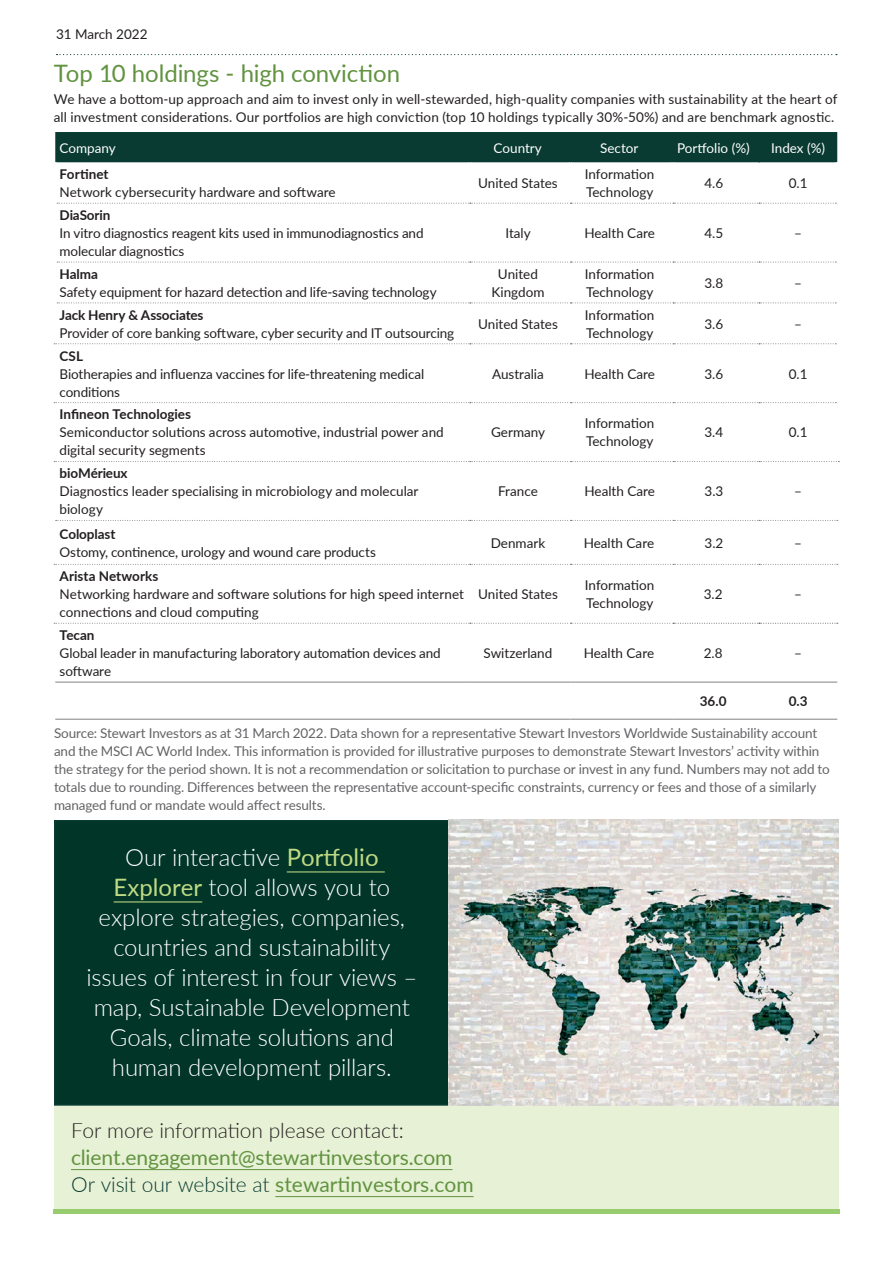
<style>
.page{position:relative;width:893px;height:1263px;background:#fff}
.page>*{position:absolute;margin:0;border:0;box-sizing:border-box;transform-origin:0 0}
.t1{font:300 24px/30px "Lato";letter-spacing:-.01em;color:#fff;text-align:center}
.t2{font:24px "Lato";letter-spacing:-.005em;color:#619340}
.t3{font:21px/27px "Lato";color:#619340}
.t4{font:300 21px "Lato";letter-spacing:-.005em;color:#231f20}
.t5{font:13.5px/18px "Lato";color:#231f20}
.t6{font:13.5px/18px "Lato";letter-spacing:-.01em;color:#636366}
.t7{font:700 13.5px "Lato";letter-spacing:-.005em;color:#231f20}
.t8{font:13.5px "Lato";color:#fff}
.s1{font-weight:400;color:#bfda84}
.s2{font-weight:300;color:#0b3c32}
</style>
<div class="page">
<hr style="left:53px;top:1209px;width:787px;height:4px;background:#97cd6f">
<div style="left:54px;top:1103px;width:785px;height:106px;background:#e7f1d5"></div>
<hr style="left:71px;top:1169px;width:381px;height:1px;background:#619340">
<hr style="left:275px;top:1196px;width:199px;height:1px;background:#619340">
<svg style="left:57px;top:54px;width:780px;height:1px"></svg>
<div style="left:55px;top:132px;width:782px;height:30px;background:#093b32"></div>
<svg style="left:57px;top:203px;width:779px;height:1px"></svg>
<svg style="left:57px;top:262px;width:779px;height:1px"></svg>
<svg style="left:57px;top:303px;width:779px;height:1px"></svg>
<svg style="left:54px;top:343px;width:782px;height:1px"></svg>
<svg style="left:54px;top:402px;width:782px;height:1px"></svg>
<svg style="left:54px;top:461px;width:785px;height:1px"></svg>
<svg style="left:56px;top:520px;width:782px;height:1px"></svg>
<svg style="left:54px;top:564px;width:784px;height:1px"></svg>
<svg style="left:54px;top:623px;width:784px;height:1px"></svg>
<hr style="left:469px;top:132px;width:2px;height:30px;background:#093b32">
<hr style="left:570px;top:132px;width:1px;height:30px;background:#093b32">
<hr style="left:672px;top:132px;width:2px;height:30px;background:#093b32">
<hr style="left:758px;top:132px;width:2px;height:30px;background:#093b32">
<hr style="left:55px;top:681px;width:415px;height:2px;background:#8e9093">
<hr style="left:470px;top:681px;width:100px;height:2px;background:#8e9093">
<hr style="left:570px;top:681px;width:103px;height:2px;background:#8e9093">
<hr style="left:673px;top:681px;width:86px;height:2px;background:#8e9093">
<hr style="left:759px;top:681px;width:78px;height:2px;background:#8e9093">
<hr style="left:55px;top:719px;width:415px;height:1px;background:#8e9093">
<hr style="left:470px;top:719px;width:100px;height:1px;background:#8e9093">
<hr style="left:570px;top:719px;width:103px;height:1px;background:#8e9093">
<hr style="left:673px;top:719px;width:86px;height:1px;background:#8e9093">
<hr style="left:759px;top:719px;width:78px;height:1px;background:#8e9093">
<div style="left:55px;top:821px;width:394px;height:284px;background:#003527"></div>
<hr style="left:287px;top:871px;width:98px;height:1px;background:#bfda84">
<hr style="left:114px;top:901px;width:88px;height:1px;background:#bfda84">
<div style="left:54px;top:820px;width:396px;height:286px;border:2px solid #093b32"></div>
<img style="left:448px;top:820px;width:391px;height:285px">
<p class="t5" style="left:56px;top:25px;width:93px">31 March 2022</p>
<h1 class="t2" style="left:54px;top:56px;width:348px">Top 10 holdings - high conviction</h1>
<p class="t5" style="left:54px;top:89px;width:785px">We have a bottom-up approach and aim to invest only in well-stewarded, high-quality companies with sustainability at the heart of all investment considerations. Our portfolios are high conviction (top 10 holdings typically 30%-50%) and are benchmark agnostic.</p>
<p class="t8" style="left:60px;top:138px;width:58px">Company</p>
<p class="t8" style="left:494px;top:138px;width:50px">Country</p>
<p class="t8" style="left:600px;top:138px;width:40px">Sector</p>
<p class="t8" style="left:677px;top:138px;width:74px">Portfolio (%)</p>
<p class="t8" style="left:771px;top:138px;width:56px">Index (%)</p>
<p class="t7" style="left:60px;top:164px;width:51px">Fortinet</p>
<p class="t5" style="left:60px;top:183px;width:278px">Network cybersecurity hardware and software</p>
<p class="t5" style="left:478px;top:174px;width:81px">United States</p>
<p class="t5" style="left:585px;top:165px;width:71px">Information<br>Technology</p>
<p class="t5" style="left:704px;top:174px;width:20px">4.6</p>
<p class="t5" style="left:789px;top:174px;width:20px">0.1</p>
<p class="t7" style="left:60px;top:205px;width:52px">DiaSorin</p>
<p class="t5" style="left:60px;top:224px;width:366px">In vitro diagnostics reagent kits used in immunodiagnostics and molecular diagnostics</p>
<p class="t5" style="left:505px;top:224px;width:27px">Italy</p>
<p class="t5" style="left:584px;top:224px;width:72px">Health Care</p>
<p class="t5" style="left:704px;top:224px;width:20px">4.5</p>
<p class="t5" style="left:794px;top:224px;width:9px">–</p>
<p class="t7" style="left:60px;top:264px;width:40px">Halma</p>
<p class="t5" style="left:60px;top:282px;width:379px">Safety equipment for hazard detection and life-saving technology</p>
<p class="t5" style="left:491px;top:264px;width:54px;text-align:center">United<br>Kingdom</p>
<p class="t5" style="left:585px;top:264px;width:71px">Information<br>Technology</p>
<p class="t5" style="left:704px;top:273px;width:20px">3.8</p>
<p class="t5" style="left:794px;top:273px;width:9px">–</p>
<p class="t7" style="left:60px;top:305px;width:145px">Jack Henry &amp; Associates</p>
<p class="t5" style="left:60px;top:323px;width:396px">Provider of core banking software, cyber security and IT outsourcing</p>
<p class="t5" style="left:478px;top:314px;width:81px">United States</p>
<p class="t5" style="left:585px;top:305px;width:71px">Information<br>Technology</p>
<p class="t5" style="left:704px;top:314px;width:20px">3.6</p>
<p class="t5" style="left:794px;top:314px;width:9px">–</p>
<p class="t7" style="left:60px;top:346px;width:25px">CSL</p>
<p class="t5" style="left:60px;top:364px;width:366px">Biotherapies and influenza vaccines for life-threatening medical conditions</p>
<p class="t5" style="left:492px;top:364px;width:53px">Australia</p>
<p class="t5" style="left:584px;top:364px;width:72px">Health Care</p>
<p class="t5" style="left:704px;top:364px;width:20px">3.6</p>
<p class="t5" style="left:789px;top:364px;width:20px">0.1</p>
<p class="t7" style="left:60px;top:405px;width:133px">Infineon Technologies</p>
<p class="t5" style="left:60px;top:423px;width:386px">Semiconductor solutions across automotive, industrial power and digital security segments</p>
<p class="t5" style="left:491px;top:423px;width:55px">Germany</p>
<p class="t5" style="left:585px;top:414px;width:71px">Information<br>Technology</p>
<p class="t5" style="left:704px;top:423px;width:20px">3.4</p>
<p class="t5" style="left:789px;top:423px;width:20px">0.1</p>
<p class="t7" style="left:60px;top:463px;width:70px">bioMérieux</p>
<p class="t5" style="left:60px;top:482px;width:360px">Diagnostics leader specialising in microbiology and molecular biology</p>
<p class="t5" style="left:498px;top:482px;width:41px">France</p>
<p class="t5" style="left:584px;top:482px;width:72px">Health Care</p>
<p class="t5" style="left:704px;top:482px;width:20px">3.3</p>
<p class="t5" style="left:794px;top:482px;width:9px">–</p>
<p class="t7" style="left:60px;top:524px;width:57px">Coloplast</p>
<p class="t5" style="left:60px;top:542px;width:318px">Ostomy, continence, urology and wound care products</p>
<p class="t5" style="left:491px;top:533px;width:56px">Denmark</p>
<p class="t5" style="left:584px;top:533px;width:72px">Health Care</p>
<p class="t5" style="left:704px;top:533px;width:20px">3.2</p>
<p class="t5" style="left:794px;top:533px;width:9px">–</p>
<p class="t7" style="left:60px;top:566px;width:100px">Arista Networks</p>
<p class="t5" style="left:60px;top:585px;width:406px">Networking hardware and software solutions for high speed internet connections and cloud computing</p>
<p class="t5" style="left:478px;top:585px;width:81px">United States</p>
<p class="t5" style="left:585px;top:576px;width:71px">Information<br>Technology</p>
<p class="t5" style="left:704px;top:585px;width:20px">3.2</p>
<p class="t5" style="left:794px;top:585px;width:9px">–</p>
<p class="t7" style="left:60px;top:625px;width:36px">Tecan</p>
<p class="t5" style="left:60px;top:643px;width:383px">Global leader in manufacturing laboratory automation devices and software</p>
<p class="t5" style="left:484px;top:643px;width:70px">Switzerland</p>
<p class="t5" style="left:584px;top:643px;width:72px">Health Care</p>
<p class="t5" style="left:704px;top:643px;width:20px">2.8</p>
<p class="t5" style="left:794px;top:643px;width:9px">–</p>
<p class="t7" style="left:700px;top:691px;width:28px">36.0</p>
<p class="t7" style="left:789px;top:691px;width:20px">0.3</p>
<p class="t6" style="left:54px;top:723px;width:777px">Source: Stewart Investors as at 31 March 2022. Data shown for a representative Stewart Investors Worldwide Sustainability account and the MSCI AC World Index. This information is provided for illustrative purposes to demonstrate Stewart Investors’ activity within the strategy for the period shown. It is not a recommendation or solicitation to purchase or invest in any fund. Numbers may not add to totals due to rounding. Differences between the representative account-specific constraints, currency or fees and those of a similarly managed fund or mandate would affect results.</p>
<p class="t1" style="left:86px;top:842px;width:332px">Our interactive <span class="s1">Portfolio<br>Explorer</span> tool allows you to explore strategies, companies, countries and sustainability issues of interest in four views – map, Sustainable Development<br>Goals, climate solutions and human development pillars.</p>
<h2 class="t4" style="left:71px;top:1115px;width:334px">For more information please contact:</h2>
<h2 class="t3" style="left:71px;top:1143px;width:404px">client.engagement@stewartinvestors.com<br><span class="s2">Or visit our website at</span> stewartinvestors.com</h2>
</div>
